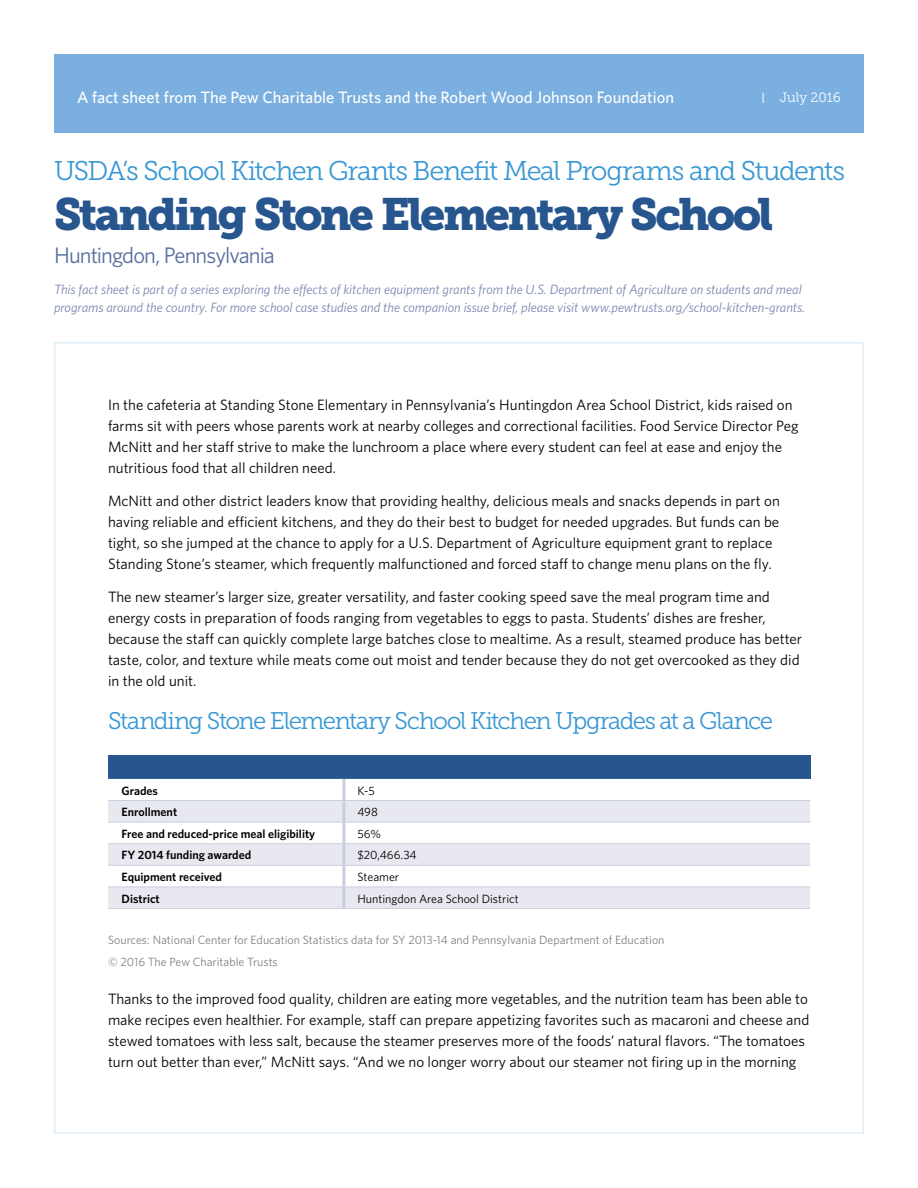
<style>
.page{position:relative;width:918px;height:1188px;background:#fff}
.page>*{position:absolute;margin:0;border:0;box-sizing:border-box;transform-origin:0 0}
.t1{font:45px "Museo Slab 900";letter-spacing:-.06em;color:#27568f}
.t2{font:27px "Museo Slab 300";letter-spacing:-.05em;color:#3897d3}
.t3{font:24px "Museo Slab 300";letter-spacing:-.06em;color:#3897d3}
.t4{font:22.5px "Whitney";letter-spacing:-.045em;color:#556d9f}
.t5{font:500 16.5px "Whitney";color:#fff}
.t6{font:15px/21px "Whitney";color:#000}
.t7{font:italic 13.5px/18px "Whitney";color:#7b87b0}
.t8{font:13.5px "Museo Slab 300";letter-spacing:-.005em;color:#fff}
.t9{font:12px/22.5px "Whitney";color:#808285}
.t10{font:600 12px "Whitney";color:#000}
.t11{font:12px "Whitney";color:#000}
</style>
<div class="page">
<div style="left:54px;top:54px;width:810px;height:78px;background:#7aafdf"></div>
<div style="left:108px;top:755px;width:702px;height:24px;background:#27568f"></div>
<svg style="left:108px;top:801px;width:702px;height:107px;fill:#e8e8f0"></svg>
<hr style="left:342px;top:779px;width:3px;height:21px;background:#cbcedf">
<hr style="left:342px;top:801px;width:3px;height:21px;background:#cbcedf">
<hr style="left:342px;top:822px;width:3px;height:22px;background:#cbcedf">
<hr style="left:342px;top:844px;width:3px;height:21px;background:#cbcedf">
<hr style="left:342px;top:866px;width:3px;height:21px;background:#cbcedf">
<hr style="left:342px;top:887px;width:3px;height:21px;background:#cbcedf">
<hr style="left:108px;top:800px;width:236px;height:1px;background:#cbcedf">
<hr style="left:344px;top:800px;width:466px;height:1px;background:#cbcedf">
<hr style="left:108px;top:822px;width:236px;height:1px;background:#cbcedf">
<hr style="left:344px;top:822px;width:466px;height:1px;background:#cbcedf">
<hr style="left:108px;top:843px;width:236px;height:1px;background:#cbcedf">
<hr style="left:344px;top:843px;width:466px;height:1px;background:#cbcedf">
<hr style="left:108px;top:865px;width:236px;height:1px;background:#cbcedf">
<hr style="left:344px;top:865px;width:466px;height:1px;background:#cbcedf">
<hr style="left:108px;top:887px;width:236px;height:1px;background:#cbcedf">
<hr style="left:344px;top:887px;width:466px;height:1px;background:#cbcedf">
<hr style="left:108px;top:908px;width:236px;height:1px;background:#cbcedf">
<hr style="left:344px;top:908px;width:466px;height:1px;background:#cbcedf">
<p class="t5" style="left:77px;top:86px;width:598px">A fact sheet from The Pew Charitable Trusts and the Robert Wood Johnson Foundation</p>
<p class="t8" style="left:780px;top:90px;width:62px">July 2016</p>
<h2 class="t2" style="left:54px;top:156px;width:793px">USDA’s School Kitchen Grants Benefit Meal Programs and Students</h2>
<h1 class="t1" style="left:54px;top:188px;width:721px">Standing Stone Elementary School</h1>
<h3 class="t4" style="left:54px;top:240px;width:222px">Huntingdon, Pennsylvania</h3>
<p class="t7" style="left:54px;top:280px;width:753px">This fact sheet is part of a series exploring the effects of kitchen equipment grants from the U.S. Department of Agriculture on students and meal programs around the country. For more school case studies and the companion issue brief, please visit www.pewtrusts.org/school-kitchen-grants.</p>
<p class="t6" style="left:108px;top:394px;width:692px">In the cafeteria at Standing Stone Elementary in Pennsylvania’s Huntingdon Area School District, kids raised on farms sit with peers whose parents work at nearby colleges and correctional facilities. Food Service Director Peg McNitt and her staff strive to make the lunchroom a place where every student can feel at ease and enjoy the nutritious food that all children need.</p>
<p class="t6" style="left:108px;top:490px;width:673px">McNitt and other district leaders know that providing healthy, delicious meals and snacks depends in part on having reliable and efficient kitchens, and they do their best to budget for needed upgrades. But funds can be tight, so she jumped at the chance to apply for a U.S. Department of Agriculture equipment grant to replace Standing Stone’s steamer, which frequently malfunctioned and forced staff to change menu plans on the fly.</p>
<p class="t6" style="left:108px;top:586px;width:696px">The new steamer’s larger size, greater versatility, and faster cooking speed save the meal program time and energy costs in preparation of foods ranging from vegetables to eggs to pasta. Students’ dishes are fresher, because the staff can quickly complete large batches close to mealtime. As a result, steamed produce has better taste, color, and texture while meats come out moist and tender because they do not get overcooked as they did in the old unit.</p>
<h3 class="t3" style="left:108px;top:708px;width:667px">Standing Stone Elementary School Kitchen Upgrades at a Glance</h3>
<p class="t10" style="left:122px;top:782px;width:38px">Grades</p>
<p class="t11" style="left:357px;top:782px;width:19px">K-5</p>
<p class="t10" style="left:122px;top:804px;width:57px">Enrollment</p>
<p class="t11" style="left:357px;top:804px;width:22px">498</p>
<p class="t10" style="left:122px;top:826px;width:195px">Free and reduced-price meal eligibility</p>
<p class="t11" style="left:357px;top:826px;width:25px">56%</p>
<p class="t10" style="left:122px;top:847px;width:131px">FY 2014 funding awarded</p>
<p class="t11" style="left:357px;top:847px;width:61px">$20,466.34</p>
<p class="t10" style="left:122px;top:869px;width:102px">Equipment received</p>
<p class="t11" style="left:357px;top:869px;width:43px">Steamer</p>
<p class="t10" style="left:122px;top:890px;width:40px">District</p>
<p class="t11" style="left:357px;top:890px;width:163px">Huntingdon Area School District</p>
<p class="t9" style="left:108px;top:928px;width:558px">Sources: National Center for Education Statistics data for SY 2013-14 and Pennsylvania Department of Education © 2016 The Pew Charitable Trusts</p>
<p class="t6" style="left:108px;top:988px;width:703px">Thanks to the improved food quality, children are eating more vegetables, and the nutrition team has been able to make recipes even healthier. For example, staff can prepare appetizing favorites such as macaroni and cheese and stewed tomatoes with less salt, because the steamer preserves more of the foods’ natural flavors. “The tomatoes turn out better than ever,” McNitt says. “And we no longer worry about our steamer not firing up in the morning</p>
</div>
